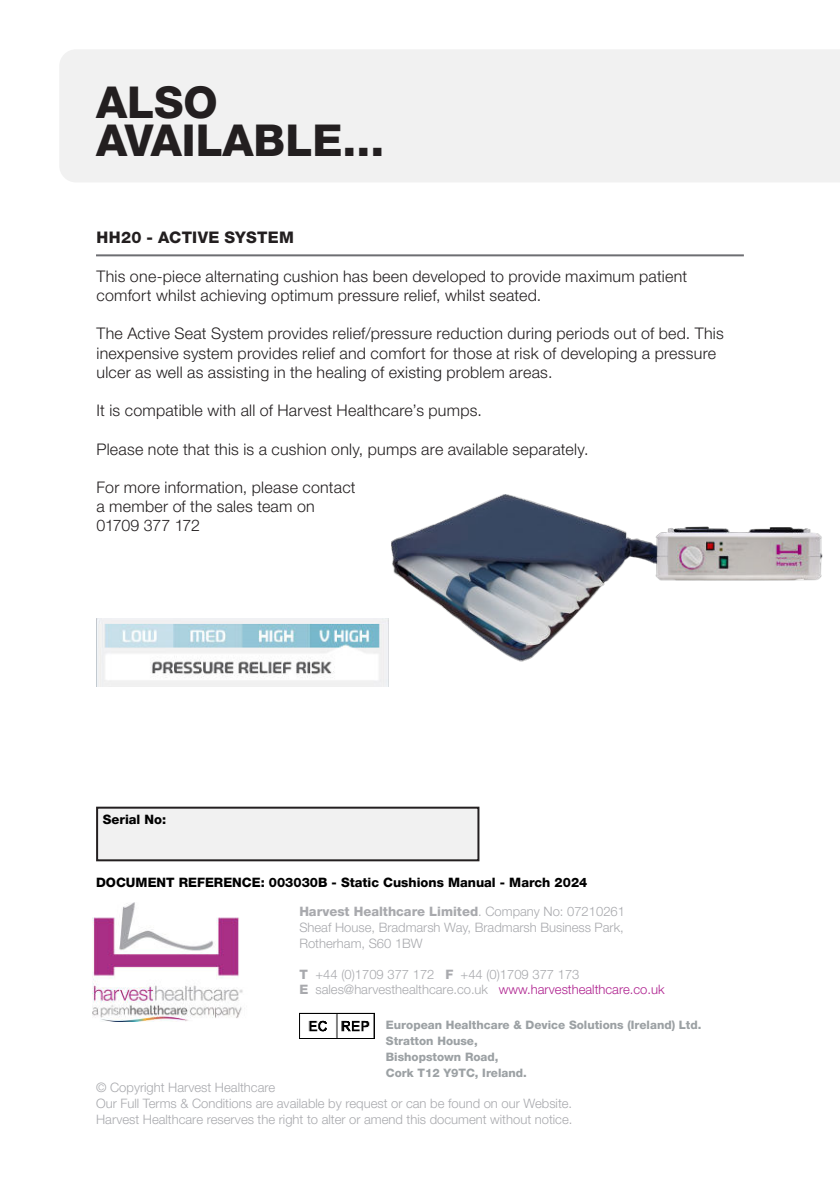
<style>
.page{position:relative;width:840px;height:1191px;background:#fff}
.page>*{position:absolute;margin:0;border:0;box-sizing:border-box;transform-origin:0 0}
.t1{font:800 44px/38px "Helvetica Neue";color:#231f20}
.t2{font:300 16px/19.2px "Helvetica Neue";letter-spacing:.015em;color:#231f20}
.t3{font:800 16px "Helvetica Neue";letter-spacing:.02em;color:#231f20}
.t4{font:300 13px/15.6px "Helvetica Neue";color:#a8a9ad}
.t5{font:800 13px "Helvetica Neue";color:#000}
.t6{font:800 11.6px/16px "Helvetica Neue";color:#9ca1a4}
.s1{font-weight:800}
.s2{color:#ae208e}
</style>
<div class="page">
<div style="left:59px;top:50px;width:780px;height:132px;background:#f1f1f1"></div>
<div style="left:97px;top:807px;width:381px;height:53px;background:#f1f1f1"></div>
<div style="left:96px;top:806px;width:383px;height:55px;border:2px solid #231f20"></div>
<img style="left:96px;top:618px;width:292px;height:68px">
<hr style="left:96px;top:254px;width:647px;height:2px;background:#6d6e72">
<img style="left:391px;top:494px;width:254px;height:168px">
<img style="left:645px;top:526px;width:178px;height:55px">
<img style="left:93px;top:902px;width:150px;height:119px">
<img style="left:299px;top:1012px;width:75px;height:27px">
<h1 class="t1" style="left:96px;top:87px;width:289px">ALSO<br>AVAILABLE...</h1>
<p class="t3" style="left:96px;top:232px;width:199px">HH20 - ACTIVE SYSTEM</p>
<p class="t2" style="left:96px;top:268px;width:592px">This one-piece alternating cushion has been developed to provide maximum patient comfort whilst achieving optimum pressure relief, whilst seated.</p>
<p class="t2" style="left:96px;top:325px;width:628px">The Active Seat System provides relief/pressure reduction during periods out of bed. This inexpensive system provides relief and comfort for those at risk of developing a pressure ulcer as well as assisting in the healing of existing problem areas.</p>
<p class="t2" style="left:96px;top:400px;width:387px">It is compatible with all of Harvest Healthcare’s pumps.</p>
<p class="t2" style="left:96px;top:441px;width:493px">Please note that this is a cushion only, pumps are available separately.</p>
<p class="t2" style="left:96px;top:479px;width:260px">For more information, please contact a member of the sales team on<br>01709 377 172</p>
<p class="t5" style="left:103px;top:814px;width:65px">Serial No:</p>
<p class="t5" style="left:96px;top:878px;width:492px">DOCUMENT REFERENCE: 003030B - Static Cushions Manual - March 2024</p>
<p class="t4" style="left:299px;top:903px;width:327px;text-align:justify"><span class="s1">Harvest Healthcare Limited</span>. Company No: 07210261<br>Sheaf House, Bradmarsh Way, Bradmarsh Business Park, Rotherham, S60 1BW</p>
<p class="t4" style="left:299px;top:966px;width:366px"><span class="s1">T</span> +44 (0)1709 377 172 <span class="s1">F</span> +44 (0)1709 377 173<br><span class="s1">E</span> sales@harvesthealthcare.co.uk <span class="s2">www.harvesthealthcare.co.uk</span></p>
<p class="t6" style="left:385px;top:1017px;width:317px">European Healthcare &amp; Device Solutions (Ireland) Ltd.<br>Stratton House,<br>Bishopstown Road,<br>Cork T12 Y9TC, Ireland.</p>
<p class="t4" style="left:96px;top:1081px;width:477px">© Copyright Harvest Healthcare<br>Our Full Terms &amp; Conditions are available by request or can be found on our Website.<br>Harvest Healthcare reserves the right to alter or amend this document without notice.</p>
</div>
